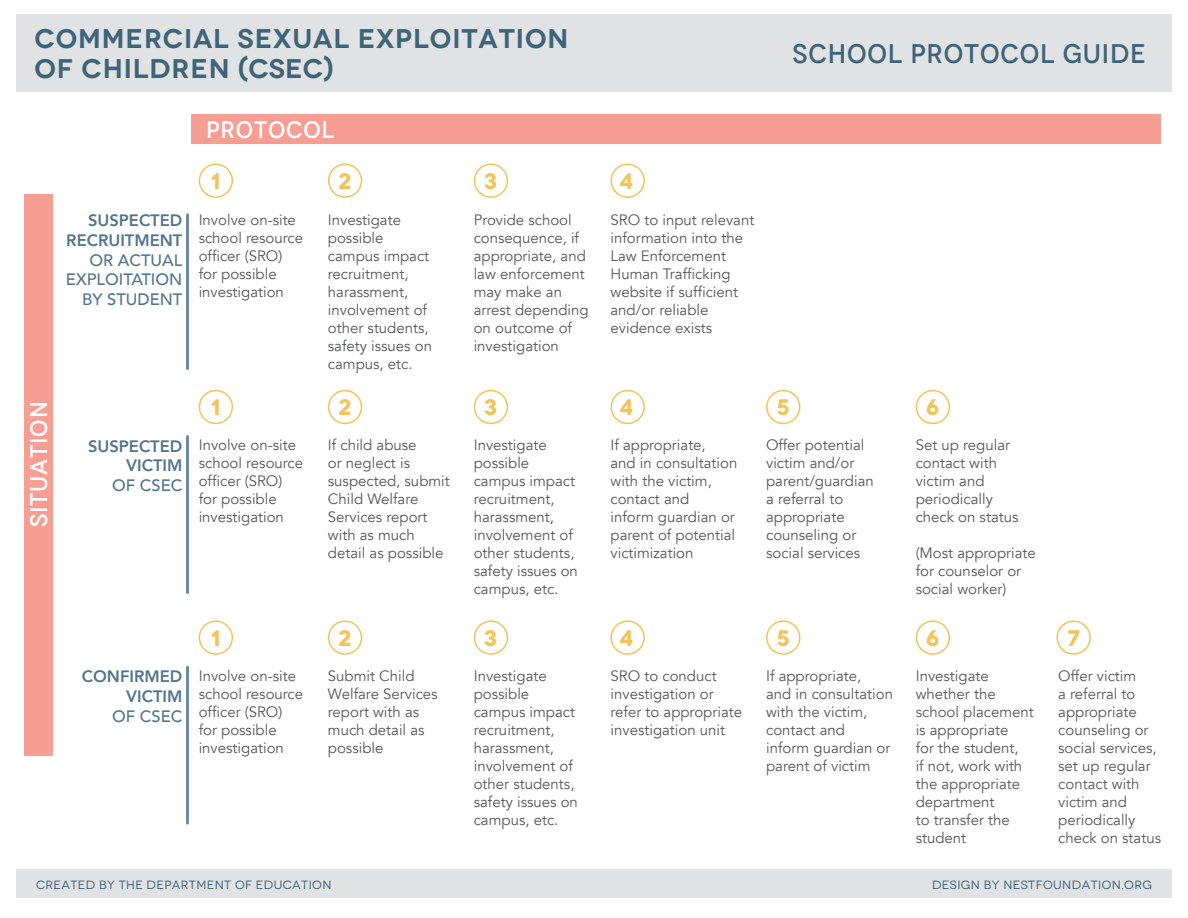
<style>
.page{position:relative;width:1188px;height:918px;background:#fff}
.page>*{position:absolute;margin:0;border:0;box-sizing:border-box;transform-origin:0 0}
.t1{font:600 expanded 27px "Novecento";letter-spacing:.03em;color:#3e647a}
.t2{font:500 27px "Novecento";letter-spacing:.03em;color:#3e647a}
.t3{font:500 24px "Novecento";letter-spacing:.03em;color:#fff}
.t4{font:700 22.5px "Novecento";color:#f1c45a}
.t5{font:800 16.5px/19.8px "Avenir";color:#53758a;text-align:right}
.t6{font:500 16.5px/19.8px "Avenir";color:#53758a;text-align:right}
.t7{font:15px/18px "Avenir";color:#57585a}
.t8{font:expanded 12px "Novecento";letter-spacing:.03em;color:#3e647a}
</style>
<div class="page">
<div style="left:16px;top:14px;width:1156px;height:78px;background:#e1e2e4"></div>
<div style="left:1056px;top:620px;width:35px;height:35px;border:2px solid #f1c45a;border-radius:50%"></div>
<div style="left:916px;top:620px;width:34px;height:35px;border:2px solid #f1c45a;border-radius:50%"></div>
<div style="left:766px;top:620px;width:34px;height:35px;border:2px solid #f1c45a;border-radius:50%"></div>
<div style="left:916px;top:390px;width:34px;height:34px;border:2px solid #f1c45a;border-radius:50%"></div>
<div style="left:766px;top:390px;width:34px;height:34px;border:2px solid #f1c45a;border-radius:50%"></div>
<div style="left:16px;top:869px;width:1156px;height:29px;background:#e1e2e4"></div>
<hr style="left:186px;top:215px;width:3px;height:154px;background:#6c8da3">
<hr style="left:186px;top:437px;width:3px;height:156px;background:#6c8da3">
<hr style="left:186px;top:667px;width:3px;height:156px;background:#6c8da3">
<div style="left:191px;top:114px;width:970px;height:30px;background:#f69d94"></div>
<div style="left:24px;top:195px;width:28px;height:561px;background:#f69d94"></div>
<div style="left:199px;top:163px;width:34px;height:35px;border:2px solid #f1c45a;border-radius:50%"></div>
<div style="left:328px;top:163px;width:34px;height:35px;border:2px solid #f1c45a;border-radius:50%"></div>
<div style="left:199px;top:390px;width:34px;height:34px;border:2px solid #f1c45a;border-radius:50%"></div>
<div style="left:199px;top:620px;width:34px;height:35px;border:2px solid #f1c45a;border-radius:50%"></div>
<div style="left:328px;top:390px;width:34px;height:34px;border:2px solid #f1c45a;border-radius:50%"></div>
<div style="left:328px;top:620px;width:34px;height:35px;border:2px solid #f1c45a;border-radius:50%"></div>
<div style="left:474px;top:163px;width:34px;height:35px;border:2px solid #f1c45a;border-radius:50%"></div>
<div style="left:474px;top:390px;width:34px;height:34px;border:2px solid #f1c45a;border-radius:50%"></div>
<div style="left:474px;top:620px;width:34px;height:35px;border:2px solid #f1c45a;border-radius:50%"></div>
<div style="left:610px;top:163px;width:35px;height:35px;border:2px solid #f1c45a;border-radius:50%"></div>
<div style="left:610px;top:390px;width:35px;height:34px;border:2px solid #f1c45a;border-radius:50%"></div>
<div style="left:610px;top:620px;width:35px;height:35px;border:2px solid #f1c45a;border-radius:50%"></div>
<h2 class="t1" style="left:34px;top:22px;width:535px">COMMERCIAL SEXUAL EXPLOITATION</h2>
<h2 class="t1" style="left:34px;top:52px;width:301px">OF CHILDREN (CSEC)</h2>
<p class="t3" style="left:206px;top:115px;width:130px">PROTOCOL</p>
<p class="t5" style="left:66px;top:210px;width:118px">SUSPECTED<br>RECRUITMENT</p>
<p class="t6" style="left:66px;top:249px;width:118px">OR ACTUAL<br>EXPLOITATION<br>BY STUDENT</p>
<p class="t4" style="left:210px;top:167px;width:12px">1</p>
<p class="t7" style="left:199px;top:211px;width:106px">Involve on-site school resource</p>
<p class="t7" style="left:199px;top:247px;width:85px">officer (SRO)</p>
<p class="t7" style="left:199px;top:265px;width:87px">for possible investigation</p>
<p class="t3" style="left:24px;top:527px;width:127px;rotate:-90deg">SITUATION</p>
<p class="t5" style="left:88px;top:436px;width:96px">SUSPECTED<br>VICTIM</p>
<p class="t6" style="left:112px;top:475px;width:72px">OF CSEC</p>
<p class="t4" style="left:210px;top:393px;width:12px">1</p>
<p class="t7" style="left:199px;top:436px;width:106px">Involve on-site school resource</p>
<p class="t7" style="left:199px;top:472px;width:85px">officer (SRO)</p>
<p class="t7" style="left:199px;top:490px;width:87px">for possible investigation</p>
<p class="t4" style="left:338px;top:167px;width:15px">2</p>
<p class="t7" style="left:328px;top:211px;width:106px">Investigate possible campus impact recruitment, harassment, involvement of other students, safety issues on campus, etc.</p>
<p class="t4" style="left:338px;top:393px;width:15px">2</p>
<p class="t7" style="left:328px;top:436px;width:123px">If child abuse<br>or neglect is suspected, submit<br>Child Welfare</p>
<p class="t7" style="left:328px;top:508px;width:101px">Services report</p>
<p class="t7" style="left:328px;top:526px;width:117px">with as much detail as possible</p>
<p class="t5" style="left:82px;top:667px;width:102px">CONFIRMED<br>VICTIM</p>
<p class="t6" style="left:112px;top:705px;width:72px">OF CSEC</p>
<p class="t4" style="left:210px;top:624px;width:12px">1</p>
<p class="t7" style="left:199px;top:667px;width:106px">Involve on-site school resource</p>
<p class="t7" style="left:199px;top:703px;width:85px">officer (SRO)</p>
<p class="t7" style="left:199px;top:721px;width:87px">for possible investigation</p>
<p class="t4" style="left:338px;top:624px;width:15px">2</p>
<p class="t7" style="left:328px;top:667px;width:111px">Submit Child<br>Welfare Services</p>
<p class="t7" style="left:328px;top:703px;width:98px">report with as much detail as possible</p>
<p class="t4" style="left:484px;top:167px;width:15px">3</p>
<p class="t7" style="left:474px;top:211px;width:116px">Provide school consequence, if appropriate, and law enforcement may make an arrest depending on outcome of investigation</p>
<p class="t4" style="left:484px;top:393px;width:15px">3</p>
<p class="t7" style="left:474px;top:436px;width:106px">Investigate possible campus impact recruitment, harassment, involvement of other students, safety issues on campus, etc.</p>
<h3 class="t4" style="left:484px;top:624px;width:15px">3</h3>
<p class="t7" style="left:474px;top:667px;width:106px">Investigate possible campus impact recruitment, harassment, involvement of other students, safety issues on campus, etc.</p>
<h2 class="t2" style="left:792px;top:37px;width:355px">SCHOOL PROTOCOL GUIDE</h2>
<p class="t4" style="left:620px;top:167px;width:15px">4</p>
<p class="t7" style="left:611px;top:211px;width:145px">SRO to input relevant</p>
<p class="t7" style="left:611px;top:229px;width:134px">information into the<br>Law Enforcement</p>
<p class="t7" style="left:611px;top:265px;width:129px">Human Trafficking website if sufficient</p>
<p class="t7" style="left:611px;top:301px;width:103px">and/or reliable evidence exists</p>
<p class="t4" style="left:620px;top:393px;width:15px">4</p>
<p class="t7" style="left:611px;top:436px;width:128px">If appropriate,<br>and in consultation with the victim, contact and<br>inform guardian or parent of potential victimization</p>
<p class="t4" style="left:620px;top:624px;width:15px">4</p>
<p class="t7" style="left:611px;top:667px;width:108px">SRO to conduct</p>
<p class="t7" style="left:611px;top:685px;width:133px">investigation or refer to appropriate investigation unit</p>
<p class="t4" style="left:777px;top:393px;width:15px">5</p>
<p class="t7" style="left:766px;top:436px;width:109px">Offer potential victim and/or parent/guardian a referral to appropriate counseling or social services</p>
<p class="t4" style="left:926px;top:393px;width:14px">6</p>
<p class="t7" style="left:916px;top:436px;width:104px">Set up regular contact with victim and periodically check on status</p>
<p class="t7" style="left:916px;top:544px;width:122px">(Most appropriate for counselor or social worker)</p>
<h3 class="t4" style="left:777px;top:624px;width:15px">5</h3>
<h3 class="t4" style="left:926px;top:624px;width:14px">6</h3>
<h3 class="t4" style="left:1068px;top:624px;width:14px">7</h3>
<p class="t7" style="left:766px;top:667px;width:128px">If appropriate,<br>and in consultation with the victim, contact and<br>inform guardian or parent of victim</p>
<p class="t7" style="left:916px;top:667px;width:120px">Investigate whether the school placement is appropriate<br>for the student,<br>if not, work with the appropriate department<br>to transfer the student</p>
<p class="t7" style="left:1058px;top:667px;width:104px">Offer victim<br>a referral to appropriate counseling or social services, set up regular contact with victim and periodically check on status</p>
<p class="t8" style="left:36px;top:878px;width:297px">CREATED BY THE DEPARTMENT OF EDUCATION</p>
<p class="t8" style="left:932px;top:878px;width:221px">DESIGN BY NESTFOUNDATION.ORG</p>
</div>
